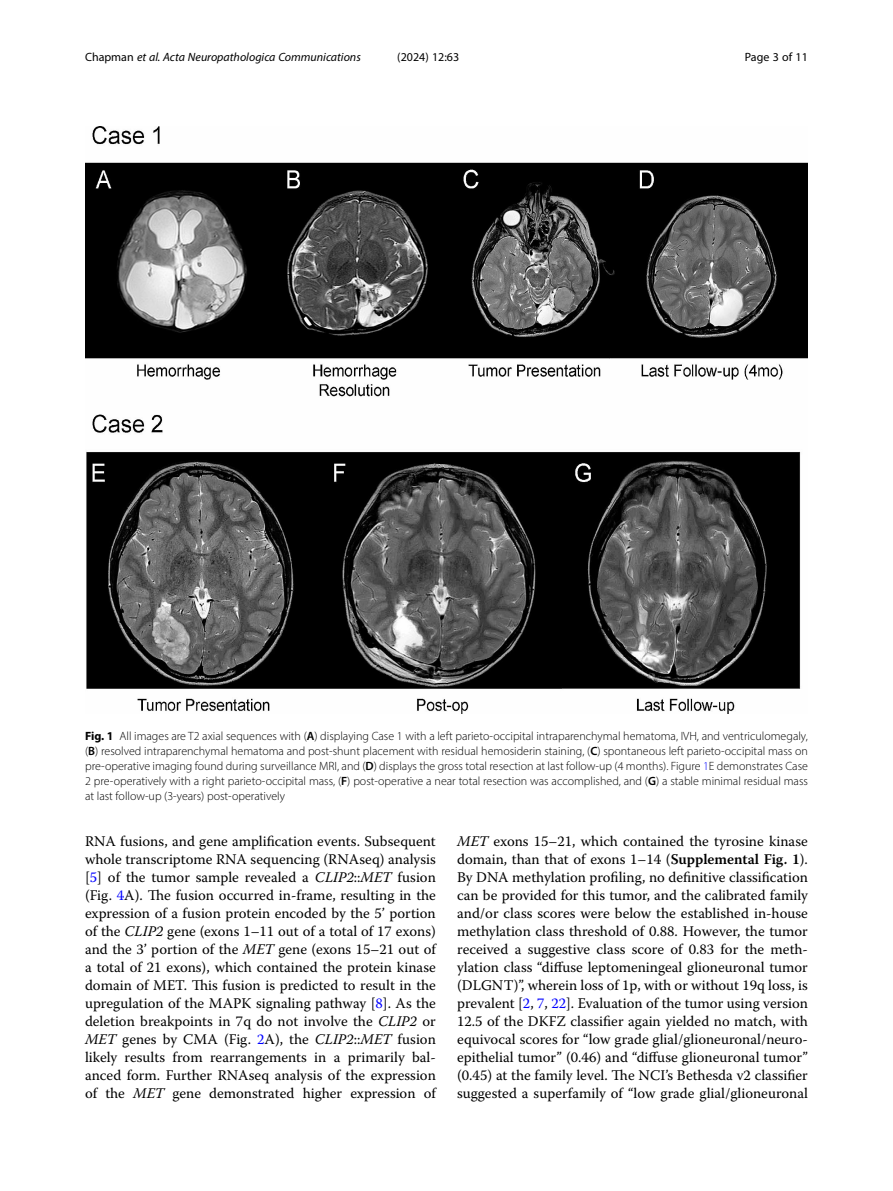
<style>
.page{position:relative;width:893px;height:1191px;background:#fff}
.page>*{position:absolute;margin:0;border:0;box-sizing:border-box;transform-origin:0 0}
.Body_Text{font:14.7px/18px "Warnock Pro";color:#000;text-align:justify}
.Figure_Caption{font:300 12px/15px "Myriad Pro";color:#000;text-align:justify}
.t1{font:italic 12px "Myriad Pro";color:#000}
.t2{font:12px "Myriad Pro";color:#000}
.s1{font-style:normal}
.s2{font-weight:700}
.s3{font-weight:600}
.s4{color:#00f}
.s5{font-style:italic}
</style>
<div class="page">
<img style="left:85px;top:126px;width:723px;height:587px">
<p class="t1" style="left:85px;top:50px;width:277px"><span class="s1">Chapman</span> et al. Acta Neuropathologica Communications</p>
<p class="t2" style="left:397px;top:50px;width:63px">(2024) 12:63</p>
<p class="t2" style="left:745px;top:50px;width:65px">Page 3 of 11</p>
<p class="Figure_Caption" style="left:85px;top:728px;width:724px"><span class="s2">Fig. 1</span> All images are T2 axial sequences with (<span class="s3">A</span>) displaying Case 1 with a left parieto-occipital intraparenchymal hematoma, IVH, and ventriculomegaly, (<span class="s3">B</span>) resolved intraparenchymal hematoma and post-shunt placement with residual hemosiderin staining, (<span class="s3">C</span>) spontaneous left parieto-occipital mass on pre-operative imaging found during surveillance MRI, and (<span class="s3">D</span>) displays the gross total resection at last follow-up (4 months). Figure <span class="s4">1</span>E demonstrates Case 2 pre-operatively with a right parieto-occipital mass, (<span class="s3">F</span>) post-operative a near total resection was accomplished, and (<span class="s3">G</span>) a stable minimal residual mass at last follow-up (3-years) post-operatively</p>
<p class="Body_Text" style="left:85px;top:832px;width:352px">RNA fusions, and gene amplification events. Subsequent whole transcriptome RNA sequencing (RNAseq) analysis [<span class="s4">5</span>] of the tumor sample revealed a <span class="s5">CLIP2</span>::<span class="s5">MET</span> fusion (Fig. <span class="s4">4</span>A). The fusion occurred in-frame, resulting in the expression of a fusion protein encoded by the 5’ portion of the <span class="s5">CLIP2</span> gene (exons 1–11 out of a total of 17 exons) and the 3’ portion of the <span class="s5">MET</span> gene (exons 15–21 out of a total of 21 exons), which contained the protein kinase domain of MET. This fusion is predicted to result in the upregulation of the MAPK signaling pathway [<span class="s4">8</span>]. As the deletion breakpoints in 7q do not involve the <span class="s5">CLIP2</span> or <span class="s5">MET</span> genes by CMA (Fig. <span class="s4">2</span>A), the <span class="s5">CLIP2</span>::<span class="s5">MET</span> fusion likely results from rearrangements in a primarily bal&shy;anced form. Further RNAseq analysis of the expression of the <span class="s5">MET</span> gene demonstrated higher expression of</p>
<p class="Body_Text" style="left:457px;top:832px;width:352px"><span class="s5">MET</span> exons 15–21, which contained the tyrosine kinase domain, than that of exons 1–14 (<span class="s3">Supplemental Fig. 1</span>).<br>By DNA methylation profiling, no definitive classification can be provided for this tumor, and the calibrated family and/or class scores were below the established in-house methylation class threshold of 0.88. However, the tumor received a suggestive class score of 0.83 for the meth&shy;ylation class “diffuse leptomeningeal glioneuronal tumor (DLGNT)”, wherein loss of 1p, with or without 19q loss, is prevalent [<span class="s4">2</span>, <span class="s4">7</span>, <span class="s4">22</span>]. Evaluation of the tumor using version 12.5 of the DKFZ classifier again yielded no match, with equivocal scores for “low grade glial/glioneuronal/neuro&shy;epithelial tumor” (0.46) and “diffuse glioneuronal tumor” (0.45) at the family level. The NCI’s Bethesda v2 classifier suggested a superfamily of “low grade glial/glioneuronal</p>
</div>
